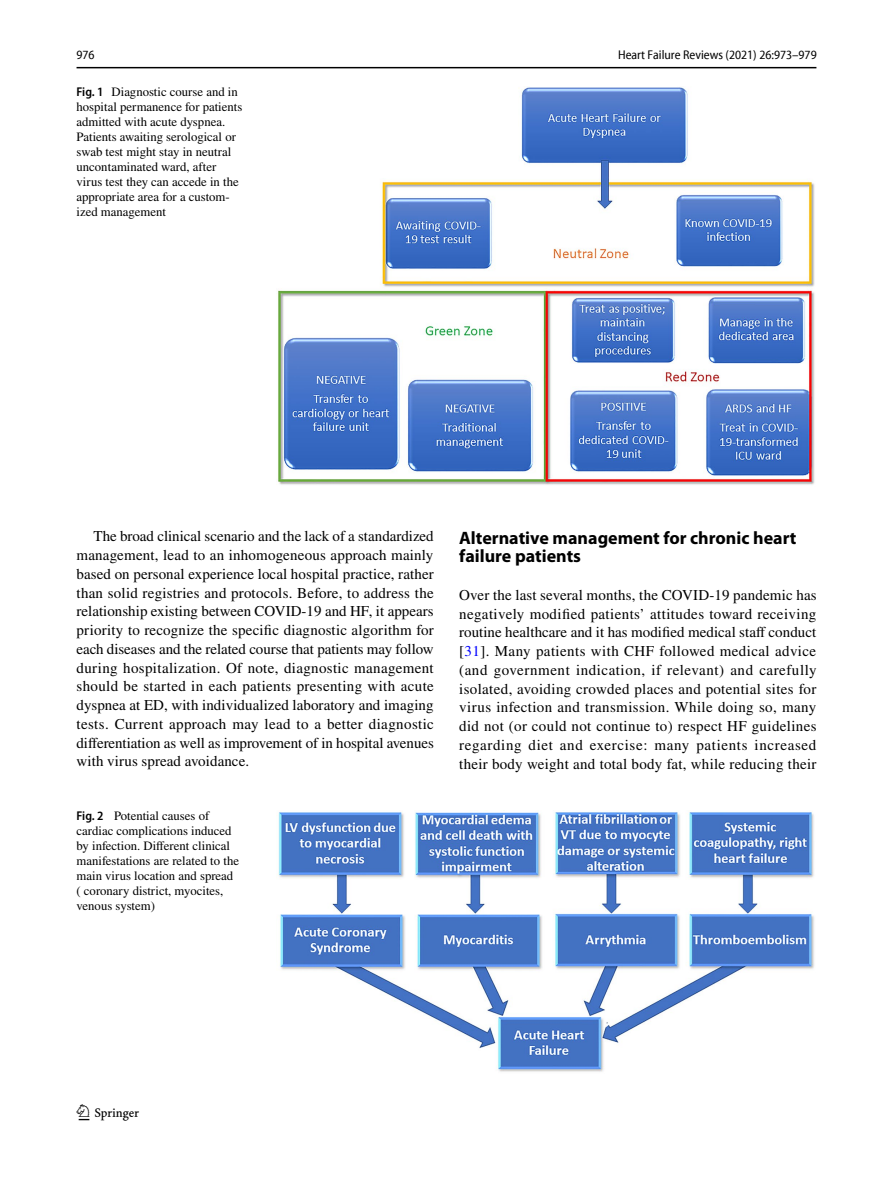
<style>
.page{position:relative;width:893px;height:1187px;background:#fff}
.page>*{position:absolute;margin:0;border:0;box-sizing:border-box;transform-origin:0 0}
.t1{font:22.5px "Springnew Regular 2";color:#000}
.t2{font:700 18px/18.8px "Myriad Pro";color:#000}
.t3{font:15px/18.8px "STIX";letter-spacing:.005em;color:#000;text-align:justify}
.t4{font:12.75px/15px "STIX";color:#000}
.t5{font:semi-condensed 12.75px "Myriad Pro Unic";color:#000}
.s1{font-family:"Myriad Pro";font-weight:600;font-stretch:semi-condensed}
.s2{color:#00f}
</style>
<div class="page">
<hr style="left:77px;top:67px;width:739px;height:1px;background:#000">
<img style="left:278px;top:87px;width:537px;height:398px">
<img style="left:278px;top:810px;width:536px;height:262px">
<p class="t5" style="left:77px;top:50px;width:20px">976</p>
<p class="t5" style="left:618px;top:50px;width:200px">Heart Failure Reviews (2021) 26:973–979</p>
<p class="t4" style="left:77px;top:85px;width:167px"><span class="s1">Fig. 1</span> Diagnostic course and in hospital permanence for patients admitted with acute dyspnea.<br>Patients awaiting serological or swab test might stay in neutral uncontaminated ward, after virus test they can accede in the appropriate area for a custom&shy;ized management</p>
<p class="t3" style="left:77px;top:528px;width:359px;text-indent:17px">The broad clinical scenario and the lack of a standardized management, lead to an inhomogeneous approach mainly based on personal experience local hospital practice, rather than solid registries and protocols. Before, to address the relationship existing between COVID-19 and HF, it appears priority to recognize the specific diagnostic algorithm for each diseases and the related course that patients may follow during hospitalization. Of note, diagnostic management should be started in each patients presenting with acute dyspnea at ED, with individualized laboratory and imaging tests. Current approach may lead to a better diagnostic differentiation as well as improvement of in hospital avenues with virus spread avoidance.</p>
<p class="t2" style="left:459px;top:527px;width:339px">Alternative management for chronic heart failure patients</p>
<p class="t3" style="left:459px;top:586px;width:359px">Over the last several months, the COVID-19 pandemic has negatively modified patients’ attitudes toward receiving routine healthcare and it has modified medical staff conduct [<span class="s2">31</span>]. Many patients with CHF followed medical advice (and government indication, if relevant) and carefully isolated, avoiding crowded places and potential sites for virus infection and transmission. While doing so, many did not (or could not continue to) respect HF guidelines regarding diet and exercise: many patients increased their body weight and total body fat, while reducing their</p>
<p class="t4" style="left:77px;top:809px;width:164px"><span class="s1">Fig. 2</span> Potential causes of cardiac complications induced by infection. Different clinical manifestations are related to the main virus location and spread ( coronary district, myocites, venous system)</p>
<h1 class="t1" style="left:79px;top:1104px;width:62px">1 3</h1>
</div>
